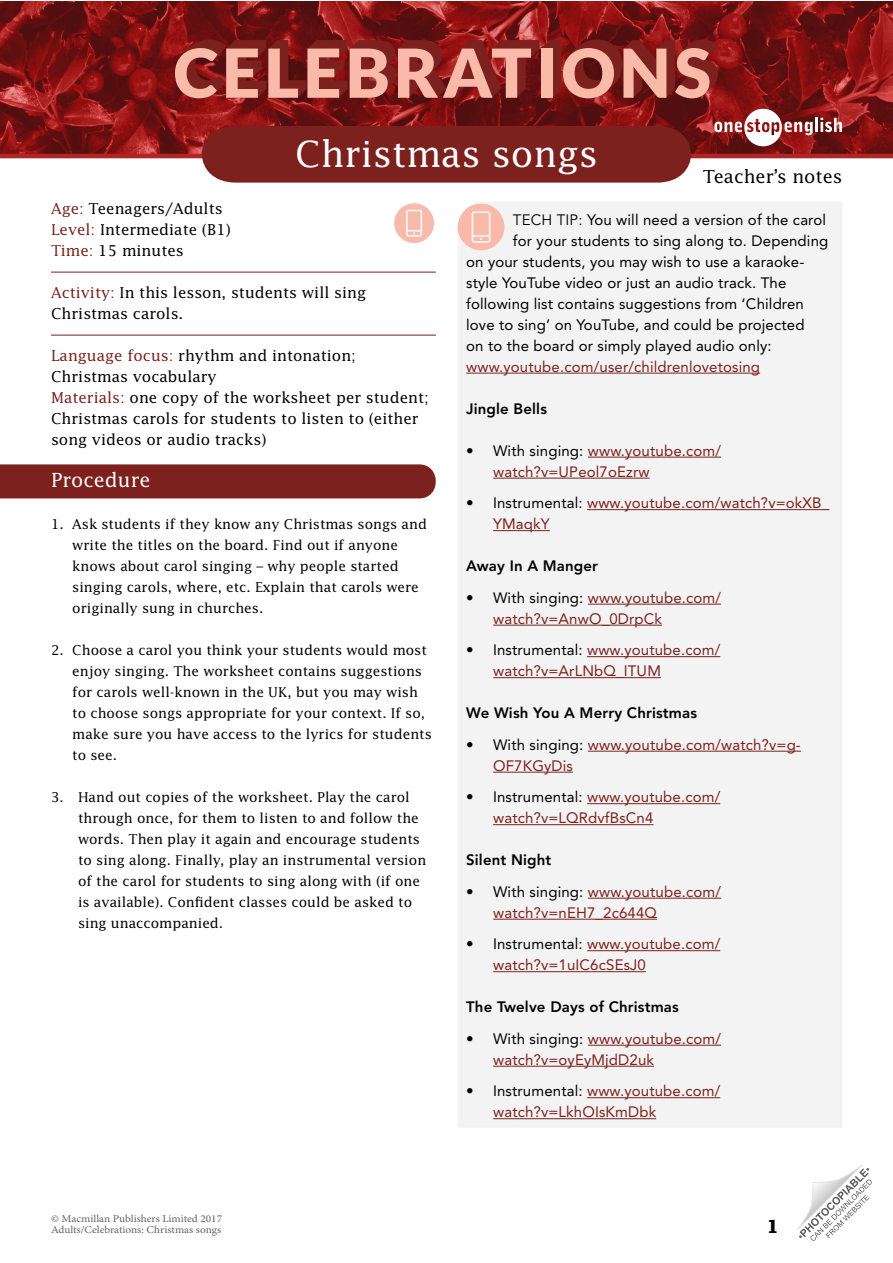
<style>
.page{position:relative;width:893px;height:1263px;background:#fff}
.page>*{position:absolute;margin:0;border:0;box-sizing:border-box;transform-origin:0 0}
.t1{font:36px "Lucida Std";color:#fff}
.t2{font:19.5px "Lucida Std";color:#fff}
.t3{font:18px "Lucida Std";color:#000}
.t4{font:700 18px "Lucida Std";color:#000}
.t5{font:15px/21px "Avenir LT Std";letter-spacing:.01em;color:#7c211e}
.t6{font:15px "Avenir LT Std";letter-spacing:.01em;color:#000}
.t7{font:15px/21px "Lucida Std";color:#000}
.t8{font:800 15px "Avenir LT Std";letter-spacing:.01em;color:#000}
.t9{font:13.5px/21px "Lucida Std";color:#000}
.t10{font:10.5px/10.5px "Minion Pro";color:#646363;scale:1.08 1}
.s1{color:#7c211e}
.s2{font-style:inherit}
.s3{color:#000}
</style>
<div class="page">
<div style="left:0;top:464px;width:436px;height:34px;background:#7c211e"></div>
<hr style="left:51px;top:272px;width:385px;height:1px;background:#7c211e">
<hr style="left:51px;top:335px;width:385px;height:1px;background:#7c211e">
<div style="left:458px;top:202px;width:384px;height:925px;background:#f3f3f3"></div>
<hr style="left:466px;top:373px;width:294px;height:1px;background:#7c211e">
<hr style="left:588px;top:457px;width:133px;height:1px;background:#7c211e">
<hr style="left:493px;top:478px;width:157px;height:1px;background:#7c211e">
<hr style="left:587px;top:509px;width:242px;height:1px;background:#7c211e">
<hr style="left:493px;top:530px;width:57px;height:1px;background:#7c211e">
<hr style="left:588px;top:604px;width:133px;height:1px;background:#7c211e">
<hr style="left:493px;top:625px;width:169px;height:1px;background:#7c211e">
<hr style="left:587px;top:656px;width:133px;height:1px;background:#7c211e">
<hr style="left:493px;top:677px;width:168px;height:1px;background:#7c211e">
<hr style="left:588px;top:751px;width:213px;height:1px;background:#7c211e">
<hr style="left:493px;top:772px;width:80px;height:1px;background:#7c211e">
<hr style="left:587px;top:803px;width:133px;height:1px;background:#7c211e">
<hr style="left:493px;top:824px;width:160px;height:1px;background:#7c211e">
<hr style="left:588px;top:898px;width:133px;height:1px;background:#7c211e">
<hr style="left:493px;top:919px;width:164px;height:1px;background:#7c211e">
<hr style="left:587px;top:950px;width:133px;height:1px;background:#7c211e">
<hr style="left:493px;top:971px;width:153px;height:1px;background:#7c211e">
<hr style="left:588px;top:1045px;width:133px;height:1px;background:#7c211e">
<hr style="left:493px;top:1066px;width:161px;height:1px;background:#7c211e">
<hr style="left:587px;top:1097px;width:133px;height:1px;background:#7c211e">
<hr style="left:493px;top:1118px;width:163px;height:1px;background:#7c211e">
<svg style="left:458px;top:204px;width:46px;height:46px"></svg>
<img style="left:0;top:1px;width:893px;height:153px">
<hr style="left:0;top:154px;width:893px;height:4px;background:#af2626">
<svg style="left:797px;top:1165px;width:75px;height:76px"></svg>
<svg style="left:714px;top:109px;width:99px;height:37px"></svg>
<hr style="left:815px;top:118px;width:3px;height:14px;background:#fff">
<svg style="left:820px;top:118px;width:22px;height:14px"></svg>
<svg style="left:191px;top:126px;width:511px;height:57px;background:#812926"></svg>
<div style="left:549px;top:40px;width:12px;height:49px;background:#7c211e"></div>
<div style="left:548px;top:41px;width:12px;height:49px;background:#7c211e"></div>
<div style="left:548px;top:42px;width:11px;height:49px;background:#7c211e"></div>
<div style="left:547px;top:43px;width:11px;height:49px;background:#7c211e"></div>
<div style="left:546px;top:43px;width:11px;height:50px;background:#7c211e"></div>
<div style="left:545px;top:44px;width:12px;height:50px;background:#7c211e"></div>
<div style="left:544px;top:45px;width:12px;height:49px;background:#7c211e"></div>
<div style="left:543px;top:46px;width:12px;height:49px;background:#7c211e"></div>
<div style="left:542px;top:47px;width:12px;height:49px;background:#7c211e"></div>
<div style="left:542px;top:48px;width:11px;height:49px;background:#f9baaa"></div>
<svg style="left:175px;top:40px;width:365px;height:58px;background:#ad5951"></svg>
<div style="left:541px;top:49px;width:11px;height:49px;background:#f9baaa"></div>
<svg style="left:563px;top:40px;width:155px;height:58px;background:#ad5b54"></svg>
<svg style="left:394px;top:203px;width:40px;height:40px"></svg>
<h1 class="t1" style="left:295px;top:132px;width:304px">Christmas songs</h1>
<h3 class="t3" style="left:703px;top:165px;width:141px">Teacher’s notes</h3>
<p class="t7" style="left:51px;top:198px;width:181px"><span class="s1">Age:</span> Teenagers/Adults<br><span class="s1">Level:</span> Intermediate (B1)<br><span class="s1">Time:</span> 15 minutes</p>
<p class="t7" style="left:51px;top:282px;width:316px"><span class="s1">Activity:</span> In this lesson, students will sing<br>Christmas carols.</p>
<p class="t7" style="left:51px;top:345px;width:379px"><span class="s1">Language focus:</span> rhythm and intonation; Christmas vocabulary<br><span class="s1">Materials:</span> one copy of the worksheet per student; Christmas carols for students to listen to (either song videos or audio tracks)</p>
<h2 class="t2" style="left:51px;top:468px;width:101px">Procedure</h2>
<p class="t9" style="left:72px;top:513px;width:356px;text-indent:-21px">1. Ask students if they know any Christmas songs and write the titles on the board. Find out if anyone knows about carol singing – why people started singing carols, where, etc. Explain that carols were originally sung in churches.</p>
<p class="t9" style="left:72px;top:639px;width:361px;text-indent:-21px">2. Choose a carol you think your students would most enjoy singing. The worksheet contains suggestions for carols well-known in the UK, but you may wish to choose songs appropriate for your context. If so, make sure you have access to the lyrics for students to see.</p>
<p class="t9" style="left:78px;top:786px;width:350px;text-indent:-27px">3. Hand out copies of the worksheet. Play the carol through once, for them to listen to and follow the words. Then play it again and encourage students to sing along. Finally, play an instrumental version of the carol for students to sing along with (if one is available). Confident classes could be asked to sing unaccompanied.</p>
<p class="t6" style="left:513px;top:211px;width:315px"><span class="s2">TECH TIP:</span> You will need a version of the carol</p>
<p class="t6" style="left:513px;top:232px;width:317px">for your students to sing along to. Depending</p>
<p class="t6" style="left:466px;top:253px;width:340px">on your students, you may wish to use a karaoke-</p>
<p class="t6" style="left:466px;top:274px;width:322px">style YouTube video or just an audio track. The</p>
<p class="t6" style="left:466px;top:295px;width:339px">following list contains suggestions from ‘Children</p>
<p class="t6" style="left:466px;top:316px;width:340px">love to sing’ on YouTube, and could be projected</p>
<p class="t6" style="left:466px;top:337px;width:307px">on to the board or simply played audio only:</p>
<p class="t5" style="left:466px;top:356px;width:295px">www.youtube.com/user/childrenlovetosing</p>
<p class="t8" style="left:466px;top:399px;width:82px">Jingle Bells</p>
<p class="t5" style="left:493px;top:440px;width:229px;text-indent:-27px"><span class="s3">• With singing:</span> www.youtube.com/ watch?v=UPeol7oEzrw</p>
<p class="t5" style="left:493px;top:492px;width:338px;text-indent:-27px"><span class="s3">• Instrumental:</span> www.youtube.com/watch?v=okXB_<br>YMaqkY</p>
<p class="t8" style="left:466px;top:557px;width:133px">Away In A Manger</p>
<p class="t5" style="left:493px;top:587px;width:229px;text-indent:-27px"><span class="s3">• With singing:</span> www.youtube.com/ watch?v=AnwO_0DrpCk</p>
<p class="t5" style="left:493px;top:639px;width:229px;text-indent:-27px"><span class="s3">• Instrumental:</span> www.youtube.com/ watch?v=ArLNbQ_ITUM</p>
<p class="t8" style="left:466px;top:704px;width:232px">We Wish You A Merry Christmas</p>
<p class="t5" style="left:493px;top:734px;width:309px;text-indent:-27px"><span class="s3">• With singing:</span> www.youtube.com/watch?v=g-<br>OF7KGyDis</p>
<p class="t5" style="left:493px;top:786px;width:229px;text-indent:-27px"><span class="s3">• Instrumental:</span> www.youtube.com/ watch?v=LQRdvfBsCn4</p>
<p class="t8" style="left:466px;top:851px;width:87px">Silent Night</p>
<p class="t5" style="left:493px;top:881px;width:229px;text-indent:-27px"><span class="s3">• With singing:</span> www.youtube.com/ watch?v=nEH7_2c644Q</p>
<p class="t5" style="left:493px;top:933px;width:229px;text-indent:-27px"><span class="s3">• Instrumental:</span> www.youtube.com/ watch?v=1uIC6cSEsJ0</p>
<p class="t8" style="left:466px;top:998px;width:214px">The Twelve Days of Christmas</p>
<p class="t5" style="left:493px;top:1028px;width:229px;text-indent:-27px"><span class="s3">• With singing:</span> www.youtube.com/ watch?v=oyEyMjdD2uk</p>
<p class="t5" style="left:493px;top:1080px;width:229px;text-indent:-27px"><span class="s3">• Instrumental:</span> www.youtube.com/ watch?v=LkhOIsKmDbk</p>
<p class="t10" style="left:51px;top:1214px;width:160px">© Macmillan Publishers Limited 2017<br>Adults/Celebrations: Christmas songs</p>
<h3 class="t4" style="left:766px;top:1215px;width:14px">1</h3>
</div>
